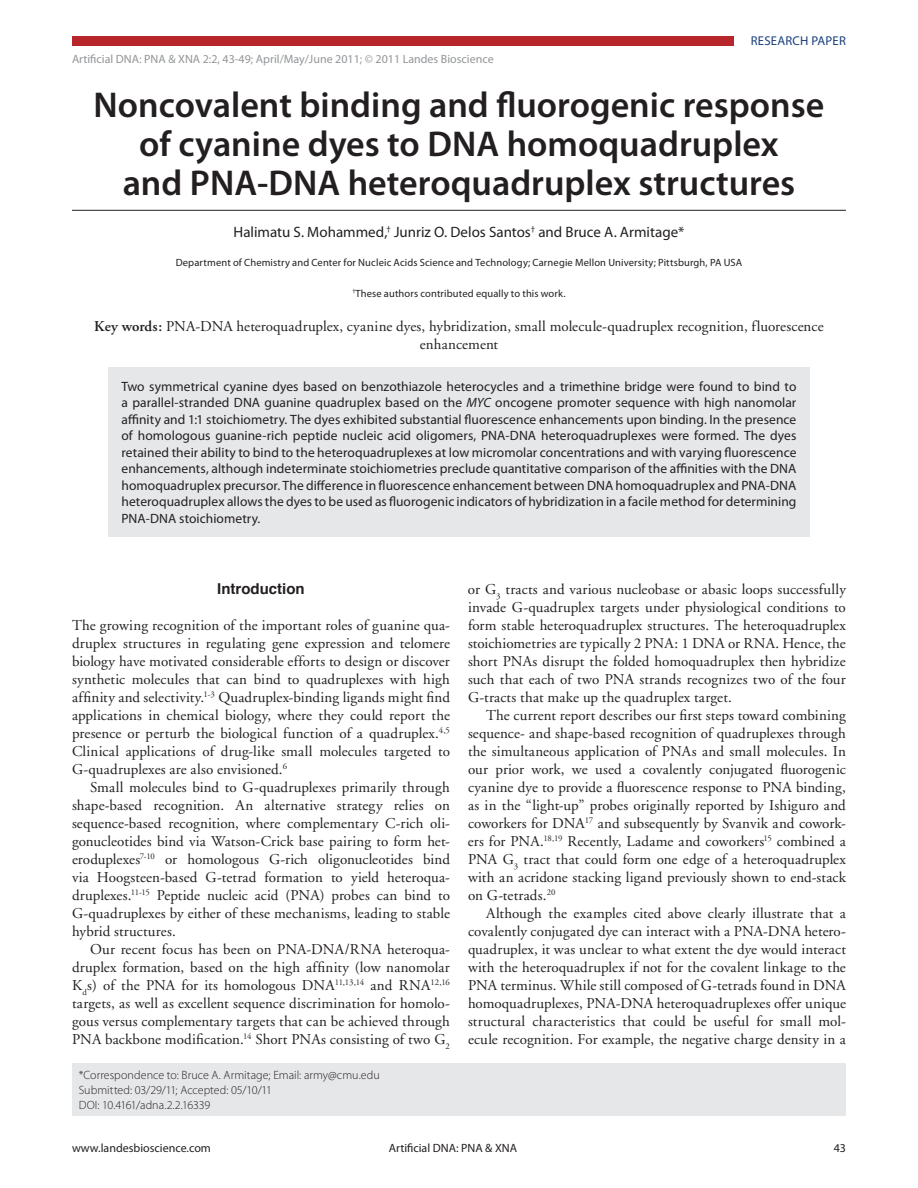
<style>
.page{position:relative;width:918px;height:1188px;background:#fff}
.page>*{position:absolute;margin:0;border:0;box-sizing:border-box;transform-origin:0 0}
.t1{font:600 36px/39px "Myriad Pro";color:#231f20;text-align:center}
.t2{font:15px/18px "Adobe Garamond";letter-spacing:.01em;color:#231f20;text-align:justify}
.t3{font:15px "Myriad Pro";color:#231f20}
.t4{font:700 15px "Helvetica";color:#231f20}
.t5{font:13.5px/16.5px "Myriad Pro";letter-spacing:.005em;color:#231f20;text-align:justify}
.t6{font:12.75px "Myriad Pro";letter-spacing:.02em;color:#193f7c}
.t7{font:300 12px/15px "Myriad Pro";color:#231f20}
.t8{font:12px "Myriad Pro";color:#939598}
.t9{font:12px "Myriad Pro";color:#231f20}
.t10{font:10.5px "Myriad Pro";letter-spacing:.015em;color:#231f20}
.s1{font-weight:600}
.s2{font-style:italic}
</style>
<div class="page">
<div style="left:72px;top:36px;width:662px;height:10px;background:#b7262b"></div>
<div style="left:72px;top:1063px;width:774px;height:53px;background:#e6e7e9"></div>
<div style="left:108px;top:367px;width:702px;height:169px;background:#e6e7e9"></div>
<hr style="left:72px;top:210px;width:774px;height:1px;background:#231f20">
<p class="t8" style="left:72px;top:52px;width:423px">Artificial DNA: PNA &amp; XNA 2:2, 43-49; April/May/June 2011; © 2011 Landes Bioscience</p>
<p class="t6" style="left:751px;top:33px;width:97px">research paper</p>
<h1 class="t1" style="left:94px;top:85px;width:732px">Noncovalent binding and fluorogenic response of cyanine dyes to DNA homoquadruplex<br>and PNA-DNA heteroquadruplex structures</h1>
<p class="t3" style="left:234px;top:223px;width:452px">Halimatu S. Mohammed,<sup>†</sup> Junriz O. Delos Santos<sup>†</sup> and Bruce A. Armitage*</p>
<p class="t10" style="left:176px;top:256px;width:568px">Department of Chemistry and Center for Nucleic Acids Science and Technology; Carnegie Mellon University; Pittsburgh, PA USA</p>
<p class="t10" style="left:352px;top:287px;width:215px"><sup>†</sup>These authors contributed equally to this work.</p>
<p class="t2" style="left:94px;top:318px;width:731px;text-align:center"><span class="s1">Key words:</span> PNA-DNA heteroquadruplex, cyanine dyes, hybridization, small molecule-quadruplex recognition, fluorescence enhancement</p>
<p class="t5" style="left:122px;top:378px;width:676px">Two symmetrical cyanine dyes based on benzothiazole heterocycles and a trimethine bridge were found to bind to a parallel-stranded DNA guanine quadruplex based on the <span class="s2">MYC</span> oncogene promoter sequence with high nanomolar affinity and 1:1 stoichiometry. The dyes exhibited substantial fluorescence enhancements upon binding. In the presence of homologous guanine-rich peptide nucleic acid oligomers, PNA-DNA heteroquadruplexes were formed. The dyes retained their ability to bind to the heteroquadruplexes at low micromolar concentrations and with varying fluorescence enhancements, although indeterminate stoichiometries preclude quantitative comparison of the affinities with the DNA homoquadruplex precursor. The difference in fluorescence enhancement between DNA homoquadruplex and PNA-DNA heteroquadruplex allows the dyes to be used as fluorogenic indicators of hybridization in a facile method for determining PNA-DNA stoichiometry.</p>
<p class="t4" style="left:217px;top:578px;width:89px">Introduction</p>
<p class="t2" style="left:72px;top:617px;width:380px">The growing recognition of the important roles of guanine qua&shy;druplex structures in regulating gene expression and telomere biology have motivated considerable efforts to design or discover synthetic molecules that can bind to quadruplexes with high affinity and selectivity.<sup>1-3</sup> Quadruplex-binding ligands might find applications in chemical biology, where they could report the presence or perturb the biological function of a quadruplex.<sup>4,5<br></sup>Clinical applications of drug-like small molecules targeted to G-quadruplexes are also envisioned.<sup>6</sup></p>
<p class="t2" style="left:72px;top:779px;width:379px;text-indent:18px">Small molecules bind to G-quadruplexes primarily through shape-based recognition. An alternative strategy relies on sequence-based recognition, where complementary C-rich oli&shy;gonucleotides bind via Watson-Crick base pairing to form het&shy;eroduplexes<sup>7-10</sup> or homologous G-rich oligonucleotides bind via Hoogsteen-based G-tetrad formation to yield heteroqua&shy;druplexes.<sup>11-15</sup> Peptide nucleic acid (PNA) probes can bind to G-quadruplexes by either of these mechanisms, leading to stable hybrid structures.</p>
<p class="t2" style="left:72px;top:941px;width:379px;text-indent:18px">Our recent focus has been on PNA-DNA/RNA heteroqua&shy;druplex formation, based on the high affinity (low nanomolar K<sub>d</sub>s) of the PNA for its homologous DNA<sup>11,13,14</sup> and RNA<sup>12,16 </sup>targets, as well as excellent sequence discrimination for homolo&shy;gous versus complementary targets that can be achieved through PNA backbone modification.<sup>14</sup> Short PNAs consisting of two G<sub>2</sub></p>
<p class="t7" style="left:79px;top:1068px;width:303px">*Correspondence to: Bruce A. Armitage; Email: army@cmu.edu<br>Submitted: 03/29/11; Accepted: 05/10/11<br>DOI: 10.4161/adna.2.2.16339</p>
<p class="t2" style="left:468px;top:581px;width:379px">or G<sub>3</sub> tracts and various nucleobase or abasic loops successfully invade G-quadruplex targets under physiological conditions to form stable heteroquadruplex structures. The heteroquadruplex stoichiometries are typically 2 PNA: 1 DNA or RNA. Hence, the short PNAs disrupt the folded homoquadruplex then hybridize such that each of two PNA strands recognizes two of the four G-tracts that make up the quadruplex target.</p>
<p class="t2" style="left:468px;top:707px;width:380px;text-indent:18px">The current report describes our first steps toward combining sequence- and shape-based recognition of quadruplexes through the simultaneous application of PNAs and small molecules. In our prior work, we used a covalently conjugated fluorogenic cyanine dye to provide a fluorescence response to PNA binding, as in the “light-up” probes originally reported by Ishiguro and coworkers for DNA<sup>17</sup> and subsequently by Svanvik and cowork&shy;ers for PNA.<sup>18,19</sup> Recently, Ladame and coworkers<sup>15</sup> combined a PNA G<sub>3</sub> tract that could form one edge of a heteroquadruplex with an acridone stacking ligand previously shown to end-stack on G-tetrads.<sup>20</sup></p>
<p class="t2" style="left:468px;top:905px;width:379px;text-indent:18px">Although the examples cited above clearly illustrate that a covalently conjugated dye can interact with a PNA-DNA hetero&shy;quadruplex, it was unclear to what extent the dye would interact with the heteroquadruplex if not for the covalent linkage to the PNA terminus. While still composed of G-tetrads found in DNA homoquadruplexes, PNA-DNA heteroquadruplexes offer unique structural characteristics that could be useful for small mol&shy;ecule recognition. For example, the negative charge density in a</p>
<p class="t9" style="left:72px;top:1141px;width:140px">www.landesbioscience.com</p>
<p class="t9" style="left:389px;top:1141px;width:130px">Artificial DNA: PNA &amp; XNA</p>
<p class="t9" style="left:834px;top:1141px;width:14px">43</p>
</div>
